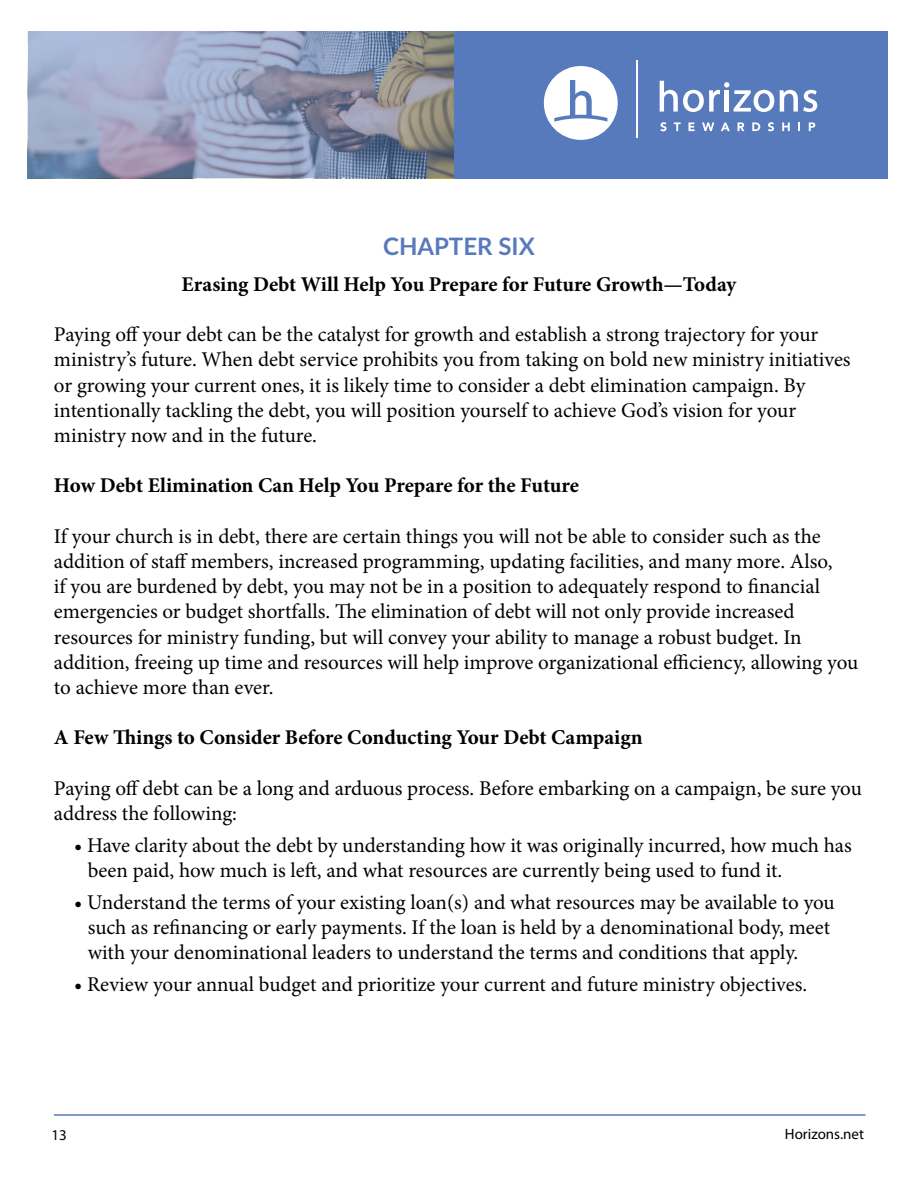
<style>
.page{position:relative;width:918px;height:1188px;background:#fff}
.page>*{position:absolute;margin:0;border:0;box-sizing:border-box;transform-origin:0 0}
.t1{font:700 24px "Lato";color:#587abc}
.t2{font:21px/25.2px "Minion Pro";letter-spacing:-.005em;color:#000}
.t3{font:700 21px "Minion Pro";letter-spacing:-.005em;color:#000}
.t4{font:15px "Myriad Pro";color:#000}
</style>
<div class="page">
<hr style="left:54px;top:1114px;width:811px;height:2px;background:#587abc">
<div style="left:454px;top:31px;width:433px;height:147px;background:#577abd"></div>
<div style="left:544px;top:66px;width:74px;height:74px;background:#fff;border-radius:50%"></div>
<svg style="left:554px;top:80px;width:53px;height:42px"></svg>
<svg style="left:660px;top:122px;width:7px;height:9px"></svg>
<svg style="left:674px;top:122px;width:7px;height:9px"></svg>
<svg style="left:689px;top:122px;width:6px;height:9px"></svg>
<svg style="left:702px;top:122px;width:12px;height:9px"></svg>
<svg style="left:721px;top:122px;width:9px;height:9px"></svg>
<svg style="left:738px;top:122px;width:6px;height:9px"></svg>
<svg style="left:752px;top:122px;width:8px;height:9px"></svg>
<svg style="left:768px;top:122px;width:6px;height:9px"></svg>
<svg style="left:782px;top:122px;width:8px;height:9px"></svg>
<svg style="left:798px;top:122px;width:2px;height:9px"></svg>
<svg style="left:809px;top:122px;width:6px;height:9px"></svg>
<hr style="left:636px;top:60px;width:2px;height:78px;background:#fff">
<svg style="left:660px;top:81px;width:114px;height:31px"></svg>
<svg style="left:780px;top:90px;width:37px;height:22px"></svg>
<svg style="left:28px;top:31px;width:426px;height:147px;background:#929ab3"></svg>
<p class="t1" style="left:383px;top:228px;width:153px">CHAPTER SIX</p>
<p class="t3" style="left:182px;top:269px;width:556px">Erasing Debt Will Help You Prepare for Future Growth—Today</p>
<p class="t2" style="left:54px;top:322px;width:798px">Paying off your debt can be the catalyst for growth and establish a strong trajectory for your ministry’s future. When debt service prohibits you from taking on bold new ministry initiatives or growing your current ones, it is likely time to consider a debt elimination campaign. By intentionally tackling the debt, you will position yourself to achieve God’s vision for your ministry now and in the future.</p>
<p class="t3" style="left:54px;top:471px;width:526px">How Debt Elimination Can Help You Prepare for the Future</p>
<p class="t2" style="left:54px;top:524px;width:806px">If your church is in debt, there are certain things you will not be able to consider such as the addition of staff members, increased programming, updating facilities, and many more. Also,<br>if you are burdened by debt, you may not be in a position to adequately respond to financial emergencies or budget shortfalls. The elimination of debt will not only provide increased resources for ministry funding, but will convey your ability to manage a robust budget. In addition, freeing up time and resources will help improve organizational efficiency, allowing you to achieve more than ever.</p>
<p class="t3" style="left:54px;top:723px;width:590px">A Few Things to Consider Before Conducting Your Debt Campaign</p>
<p class="t2" style="left:54px;top:776px;width:809px">Paying off debt can be a long and arduous process. Before embarking on a campaign, be sure you address the following:</p>
<p class="t2" style="left:88px;top:833px;width:766px;text-indent:-14px">• Have clarity about the debt by understanding how it was originally incurred, how much has been paid, how much is left, and what resources are currently being used to fund it.</p>
<p class="t2" style="left:88px;top:890px;width:749px;text-indent:-14px">• Understand the terms of your existing loan(s) and what resources may be available to you such as refinancing or early payments. If the loan is held by a denominational body, meet with your denominational leaders to understand the terms and conditions that apply.</p>
<p class="t2" style="left:74px;top:972px;width:734px">• Review your annual budget and prioritize your current and future ministry objectives.</p>
<p class="t4" style="left:52px;top:1126px;width:17px">13</p>
<p class="t4" style="left:785px;top:1125px;width:81px">Horizons.net</p>
</div>
